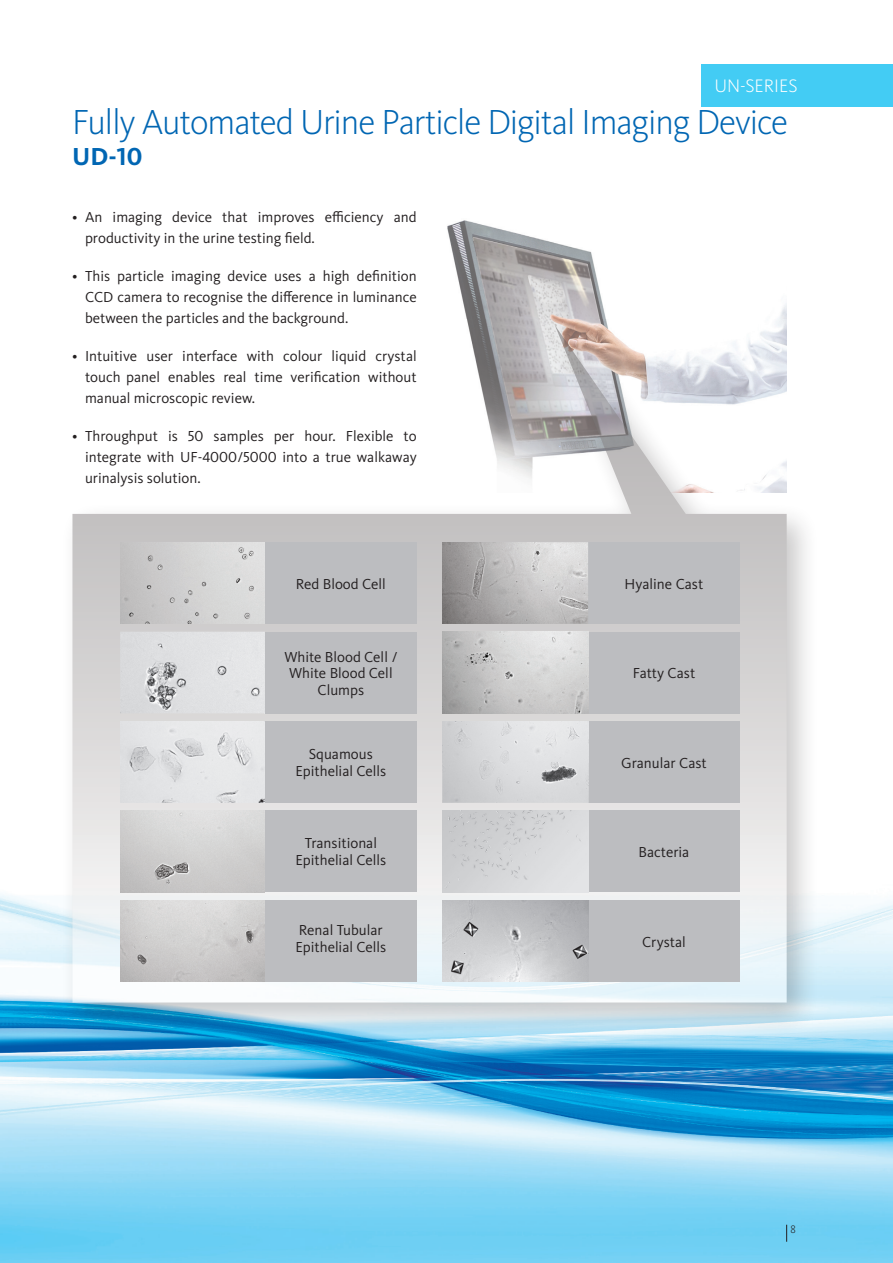
<style>
.page{position:relative;width:893px;height:1263px;background:#fff}
.page>*{position:absolute;margin:0;border:0;box-sizing:border-box;transform-origin:0 0}
.t1{font:300 36px "Kievit Pro";letter-spacing:-.03em;color:#0166b3}
.t2{font:700 25.5px "Kievit Pro";color:#0166b3}
.t3{font:300 18.75px "Kievit Pro";color:#fff}
.t4{font:15px/21px "Kievit Pro";color:#231f20;text-align:justify}
.t5{font:300 11.25px "Kievit Pro";color:#231f20}
</style>
<div class="page">
<img style="left:0;top:894px;width:893px;height:369px">
<svg style="left:786px;top:1225px;width:1px;height:17px"></svg>
<div style="left:702px;top:64px;width:191px;height:42px;background:#43ccf4"></div>
<img style="left:447px;top:220px;width:340px;height:98px">
<div style="left:59px;top:318px;width:762px;height:719px;background:#231f20;opacity:.5"></div>
<svg style="left:72px;top:325px;width:715px;height:677px"></svg>
<img style="left:120px;top:542px;width:145px;height:82px">
<div style="left:265px;top:542px;width:152px;height:82px;background:#bcbdc0"></div>
<div style="left:265px;top:632px;width:152px;height:81px;background:#bcbdc0"></div>
<div style="left:265px;top:721px;width:152px;height:82px;background:#bcbdc0"></div>
<div style="left:265px;top:811px;width:152px;height:81px;background:#bcbdc0"></div>
<div style="left:265px;top:900px;width:152px;height:82px;background:#bcbdc0"></div>
<div style="left:588px;top:542px;width:152px;height:82px;background:#bcbdc0"></div>
<div style="left:588px;top:632px;width:152px;height:81px;background:#bcbdc0"></div>
<div style="left:588px;top:721px;width:152px;height:82px;background:#bcbdc0"></div>
<div style="left:588px;top:811px;width:152px;height:81px;background:#bcbdc0"></div>
<div style="left:588px;top:900px;width:152px;height:82px;background:#bcbdc0"></div>
<img style="left:120px;top:632px;width:145px;height:81px">
<img style="left:120px;top:721px;width:145px;height:82px">
<img style="left:120px;top:811px;width:145px;height:81px">
<img style="left:120px;top:900px;width:145px;height:81px">
<img style="left:442px;top:542px;width:146px;height:82px">
<img style="left:442px;top:632px;width:146px;height:81px">
<img style="left:588px;top:721px;width:1px;height:82px">
<img style="left:442px;top:721px;width:146px;height:82px">
<img style="left:442px;top:811px;width:146px;height:81px">
<img style="left:442px;top:900px;width:146px;height:81px">
<p class="t3" style="left:714px;top:75px;width:85px">UN-SERIES</p>
<p class="t1" style="left:72px;top:100px;width:717px">Fully Automated Urine Particle Digital Imaging Device</p>
<p class="t2" style="left:72px;top:141px;width:72px">UD-10</p>
<p class="t4" style="left:85px;top:206px;width:333px;text-indent:-13px">• An imaging device that improves efficiency and productivity in the urine testing field.</p>
<p class="t4" style="left:85px;top:265px;width:333px;text-indent:-13px">• This particle imaging device uses a high definition CCD camera to recognise the difference in luminance between the particles and the background.</p>
<p class="t4" style="left:85px;top:345px;width:333px;text-indent:-13px">• Intuitive user interface with colour liquid crystal touch panel enables real time verification without manual microscopic review.</p>
<p class="t4" style="left:85px;top:425px;width:333px;text-indent:-13px">• Throughput is 50 samples per hour. Flexible to integrate with UF-4000/5000 into a true walkaway urinalysis solution.</p>
<p class="t4" style="left:296px;top:573px;width:91px">Red Blood Cell</p>
<p class="t4" style="left:625px;top:573px;width:80px">Hyaline Cast</p>
<p class="t4" style="left:284px;top:646px;width:115px">White Blood Cell /</p>
<p class="t4" style="left:289px;top:665px;width:105px;line-height:16.5px;text-align:center">White Blood Cell<br>Clumps</p>
<p class="t4" style="left:633px;top:663px;width:64px">Fatty Cast</p>
<p class="t4" style="left:309px;top:744px;width:66px">Squamous</p>
<p class="t4" style="left:295px;top:760px;width:92px">Epithelial Cells</p>
<p class="t4" style="left:305px;top:832px;width:74px">Transitional</p>
<p class="t4" style="left:295px;top:849px;width:92px">Epithelial Cells</p>
<p class="t4" style="left:299px;top:920px;width:85px">Renal Tubular</p>
<p class="t4" style="left:295px;top:936px;width:92px">Epithelial Cells</p>
<p class="t4" style="left:621px;top:752px;width:87px">Granular Cast</p>
<p class="t4" style="left:639px;top:841px;width:52px">Bacteria</p>
<p class="t4" style="left:642px;top:931px;width:45px">Crystal</p>
<p class="t5" style="left:791px;top:1223px;width:7px">8</p>
</div>
